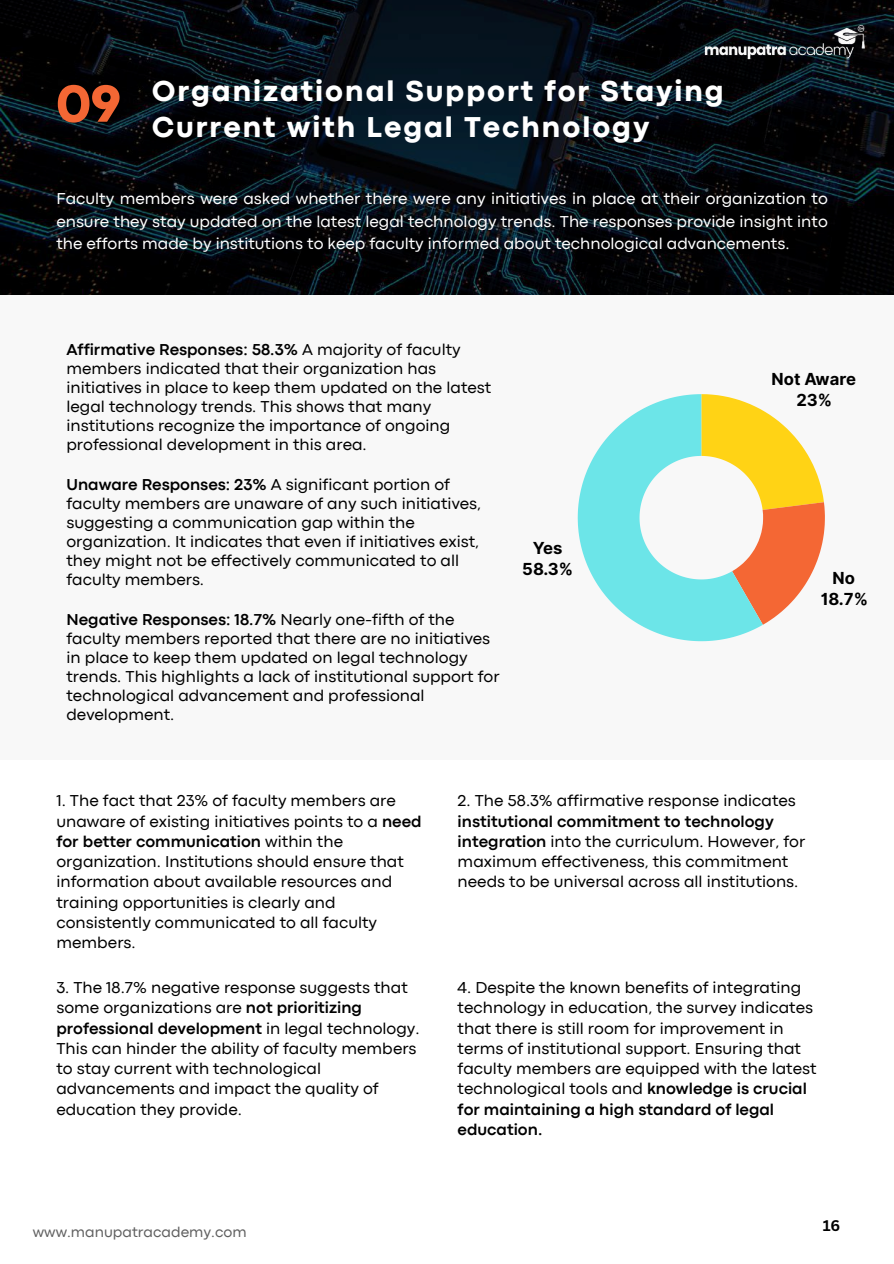
<style>
.page{position:relative;width:894px;height:1264px;background:#fff}
.page>*{position:absolute;margin:0;border:0;box-sizing:border-box;transform-origin:0 0}
.t1{font:800 30px/36px "Codec Pro";letter-spacing:.065em;color:#fff}
.t2{font:700 16.65px/20.7px "Inter";color:#000;text-align:center}
.t3{font:16.5px/20.2px "Codec Pro";color:#000}
.t4{font:16.5px/22.5px "Codec Pro";color:#fff;text-align:justify}
.t5{font:15px "Codec Pro";color:#606060}
.t6{font:700 15px "Canva Sans";color:#000}
.s1{font-size:54.3px;color:#f46734}
.s2{font-weight:700}
</style>
<div class="page">
<div style="left:0;top:290px;width:893px;height:469px;background:#f8f8f8"></div>
<svg style="left:0;top:0;width:893px;height:295px;background:#050c11"></svg>
<svg style="left:762px;top:410px;width:62px;height:214px"></svg>
<svg style="left:577px;top:394px;width:185px;height:247px"></svg>
<img style="left:702px;top:25px;width:163px;height:35px">
<h1 class="t1" style="left:152px;top:76px;width:573px;text-indent:-96px"><span class="s1">09</span> Organizational Support for Staying<br>Current with Legal Technology</h1>
<p class="t4" style="left:56px;top:189px;width:772px">Faculty members were asked whether there were any initiatives in place at their organization to ensure they stay updated on the latest legal technology trends. The responses provide insight into the efforts made by institutions to keep faculty informed about technological advancements.</p>
<p class="t3" style="left:66px;top:341px;width:426px;line-height:19.2px"><span class="s2">Affirmative Responses: 58.3%</span> A majority of faculty members indicated that their organization has initiatives in place to keep them updated on the latest legal technology trends. This shows that many institutions recognize the importance of ongoing professional development in this area.</p>
<p class="t3" style="left:66px;top:476px;width:416px;line-height:19.2px"><span class="s2">Unaware Responses: 23%</span> A significant portion of faculty members are unaware of any such initiatives, suggesting a communication gap within the organization. It indicates that even if initiatives exist, they might not be effectively communicated to all faculty members.</p>
<p class="t3" style="left:66px;top:611px;width:434px;line-height:19.2px"><span class="s2">Negative Responses: 18.7%</span> Nearly one-fifth of the faculty members reported that there are no initiatives in place to keep them updated on legal technology trends. This highlights a lack of institutional support for technological advancement and professional development.</p>
<p class="t2" style="left:522px;top:537px;width:52px">Yes<br>58.3%</p>
<p class="t2" style="left:771px;top:369px;width:86px">Not Aware<br>23%</p>
<p class="t2" style="left:820px;top:567px;width:49px">No<br>18.7%</p>
<p class="t3" style="left:56px;top:792px;width:366px">1. The fact that 23% of faculty members are unaware of existing initiatives points to a <span class="s2">need for better communication</span> within the organization. Institutions should ensure that information about available resources and training opportunities is clearly and consistently communicated to all faculty members.</p>
<p class="t3" style="left:56px;top:978px;width:364px">3. The 18.7% negative response suggests that some organizations are <span class="s2">not prioritizing professional development</span> in legal technology.<br>This can hinder the ability of faculty members to stay current with technological advancements and impact the quality of education they provide.</p>
<p class="t5" style="left:33px;top:1226px;width:215px">www.manupatracademy.com</p>
<p class="t3" style="left:457px;top:792px;width:339px">2. The 58.3% affirmative response indicates</p>
<p class="t3" style="left:457px;top:812px;width:349px"><span class="s2">institutional commitment to technology integration</span> into the curriculum. However, for maximum effectiveness, this commitment needs to be universal across all institutions.</p>
<p class="t3" style="left:457px;top:978px;width:360px">4. Despite the known benefits of integrating technology in education, the survey indicates that there is still room for improvement in terms of institutional support. Ensuring that faculty members are equipped with the latest technological tools and <span class="s2">knowledge is crucial for maintaining a high standard of legal education.</span></p>
<p class="t6" style="left:822px;top:1214px;width:19px">16</p>
</div>
